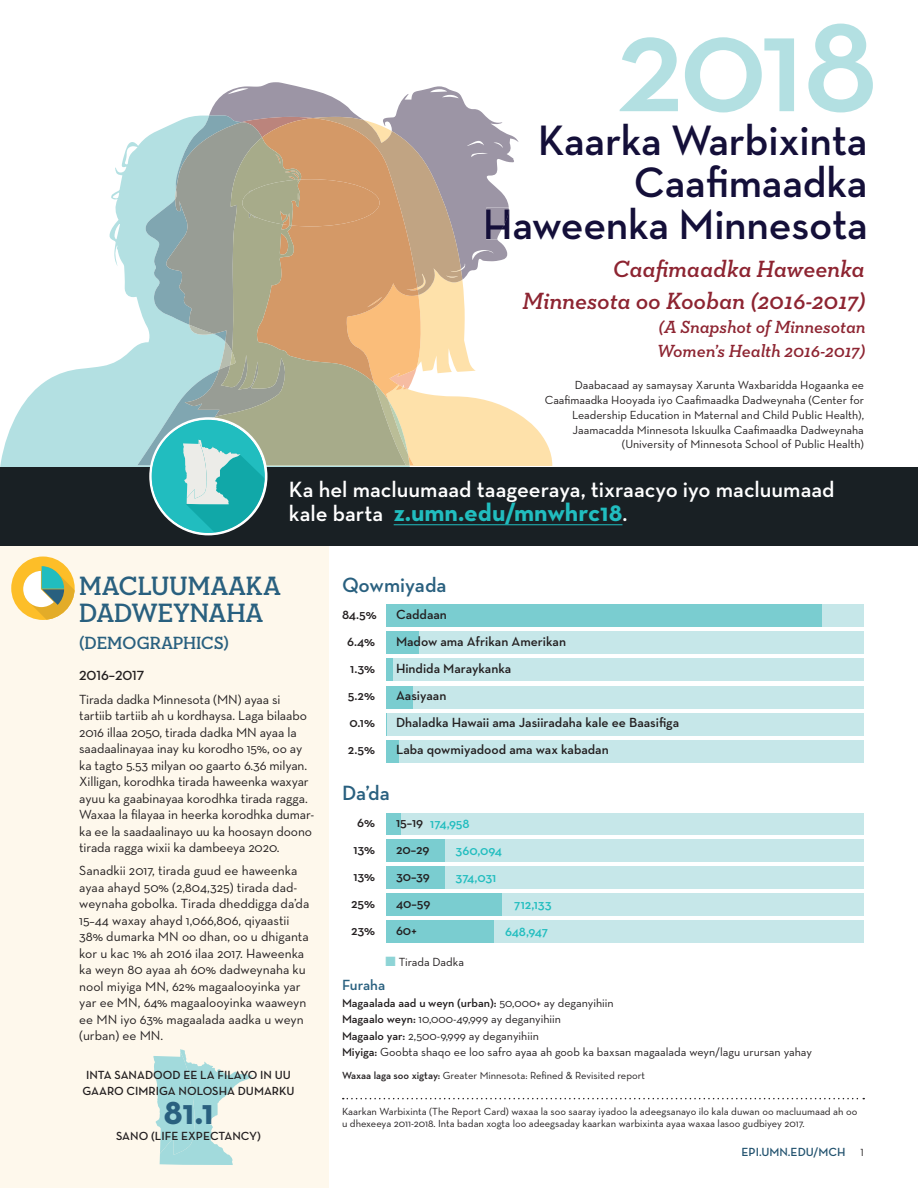
<style>
.page{position:relative;width:918px;height:1188px;background:#fff}
.page>*{position:absolute;margin:0;border:0;box-sizing:border-box;transform-origin:0 0}
.t1{font:600 141.75px "Neutraface Text";color:#b3e0e2}
.t2{font:600 43.35px/41.8px "Neutraface Text";letter-spacing:-.005em;color:#140f39;text-align:right}
.t3{font:700 36.15px "Neutraface Text";color:#29607f}
.t4{font:700 27px/27px "Neutraface Slab Display";letter-spacing:.02em;color:#29607f}
.t5{font:700 25.5px "Neutraface Text";color:#21bdbf}
.t6{font:italic 600 23.85px/31.3px "Neutraface Slab Text";letter-spacing:-.005em;color:#8d2431;text-align:right}
.t7{font:600 22.5px "Neutraface Text";color:#fff}
.t8{font:600 21px "Neutraface Text";color:#29607f}
.t9{font:700 18px "Neutraface Slab Display";letter-spacing:.02em;color:#29607f}
.t10{font:italic 600 17.85px/23.9px "Neutraface Slab Text";letter-spacing:-.005em;color:#8d2431}
.t11{font:600 15px "Neutraface Text";color:#29607f}
.t12{font:13.5px/16.5px "Neutraface Text";letter-spacing:-.01em;color:#231f20}
.t13{font:600 13.5px "Neutraface Text";color:#231f20}
.t14{font:600 13.5px "Neutraface Text";color:#21bdbf}
.t15{font:12px/15px "Neutraface Text";color:#231f20;text-align:right}
.t16{font:600 12px/16.5px "Neutraface Text";color:#231f20;text-align:center}
.t17{font:600 12px "Neutraface Text";color:#23536f}
.t18{font:10.5px/12px "Neutraface Text";color:#231f20}
.s1{font-weight:600;font-size:22.5px;color:#fff}
.s2{color:#8ed4d6}
.s3{font-weight:400}
.s4{font-weight:600}
</style>
<div class="page">
<div style="left:0;top:534px;width:328px;height:654px;background:#fef8ec"></div>
<div style="left:386px;top:740px;width:478px;height:23px;background:#c6e7e9"></div>
<div style="left:386px;top:740px;width:13px;height:23px;background:#7acdd0"></div>
<div style="left:386px;top:713px;width:478px;height:23px;background:#c6e7e9"></div>
<svg style="left:386px;top:713px;width:1px;height:23px"></svg>
<div style="left:386px;top:686px;width:478px;height:22px;background:#c6e7e9"></div>
<div style="left:386px;top:686px;width:27px;height:22px;background:#7acdd0"></div>
<div style="left:386px;top:659px;width:478px;height:22px;background:#c6e7e9"></div>
<div style="left:386px;top:659px;width:7px;height:22px;background:#7acdd0"></div>
<div style="left:386px;top:631px;width:478px;height:23px;background:#c6e7e9"></div>
<div style="left:386px;top:631px;width:33px;height:23px;background:#7acdd0"></div>
<div style="left:386px;top:604px;width:478px;height:22px;background:#c6e7e9"></div>
<div style="left:386px;top:604px;width:435px;height:22px;background:#7acdd0"></div>
<div style="left:386px;top:920px;width:478px;height:23px;background:#c6e7e9"></div>
<div style="left:386px;top:920px;width:108px;height:23px;background:#7acdd0"></div>
<div style="left:386px;top:894px;width:478px;height:22px;background:#c6e7e9"></div>
<div style="left:386px;top:894px;width:116px;height:22px;background:#7acdd0"></div>
<div style="left:386px;top:867px;width:478px;height:22px;background:#c6e7e9"></div>
<div style="left:386px;top:867px;width:59px;height:22px;background:#7acdd0"></div>
<div style="left:386px;top:840px;width:478px;height:22px;background:#c6e7e9"></div>
<div style="left:386px;top:840px;width:59px;height:22px;background:#7acdd0"></div>
<div style="left:386px;top:813px;width:478px;height:22px;background:#c6e7e9"></div>
<div style="left:386px;top:813px;width:15px;height:22px;background:#7acdd0"></div>
<div style="left:11px;top:557px;width:64px;height:63px;background:#fdbe28;border-radius:32px"></div>
<svg style="left:23px;top:566px;width:52px;height:54px"></svg>
<svg style="left:209px;top:82px;width:281px;height:38px;fill:#9c95a5"></svg>
<svg style="left:462px;top:120px;width:90px;height:346px"></svg>
<svg style="left:0;top:142px;width:137px;height:325px"></svg>
<div style="left:0;top:467px;width:918px;height:78px;background:#192024"></div>
<svg style="left:137px;top:115px;width:325px;height:418px;background:#a3a28c"></svg>
<svg style="left:153px;top:1049px;width:100px;height:116px"></svg>
<hr style="left:394px;top:525px;width:228px;height:1px;background:#21bdbf">
<svg style="left:343px;top:1098px;width:521px;height:1px"></svg>
<p class="t1" style="left:616px;top:-26px;width:264px">2018</p>
<p class="t2" style="left:483px;top:119px;width:387px">Kaarka Warbixinta<br>Caafimaadka<br>Haweenka Minnesota</p>
<p class="t6" style="left:523px;top:254px;width:344px">Caafimaadka Haweenka<br>Minnesota oo Kooban (2016-2017)</p>
<p class="t10" style="left:657px;top:315px;width:210px">(A Snapshot of Minnesotan<br>Women’s Health 2016-2017)</p>
<p class="t15" style="left:545px;top:377px;width:321px">Daabacaad ay samaysay Xarunta Waxbaridda Hogaanka ee Caafimaadka Hooyada iyo Caafimaadka Dadweynaha (Center for Leadership Education in Maternal and Child Public Health), Jaamacadda Minnesota Iskuulka Caafimaadka Dadweynaha (University of Minnesota School of Public Health)</p>
<p class="t7" style="left:289px;top:476px;width:547px">Ka hel macluumaad taageeraya, tixraacyo iyo macluumaad</p>
<p class="t5" style="left:289px;top:496px;width:340px"><span class="s1">kale barta</span> z.umn.edu/mnwhrc18<span class="s1">.</span></p>
<p class="t4" style="left:80px;top:573px;width:203px">MACLUUMAAKA<br>DADWEYNAHA</p>
<p class="t9" style="left:79px;top:633px;width:151px">(DEMOGRAPHICS)</p>
<p class="t13" style="left:79px;top:667px;width:67px">2016–2017</p>
<p class="t12" style="left:79px;top:691px;width:237px">Tirada dadka Minnesota (MN) ayaa si tartiib tartiib ah u kordhaysa. Laga bilaabo 2016 illaa 2050, tirada dadka MN ayaa la saadaalinayaa inay ku korodho 15%, oo ay ka tagto 5.53 milyan oo gaarto 6.36 milyan.<br>Xilligan, korodhka tirada haweenka waxyar ayuu ka gaabinayaa korodhka tirada ragga.<br>Waxaa la filayaa in heerka korodhka dumar&shy;ka ee la saadaalinayo uu ka hoosayn doono tirada ragga wixii ka dambeeya 2020.</p>
<p class="t12" style="left:79px;top:862px;width:232px">Sanadkii 2017, tirada guud ee haweenka ayaa ahayd 50% (2,804,325) tirada dad&shy;weynaha gobolka. Tirada dheddigga da’da 15–44 waxay ahayd 1,066,806, qiyaastii 38% dumarka MN oo dhan, oo u dhiganta kor u kac 1% ah 2016 ilaa 2017. Haweenka ka weyn 80 ayaa ah 60% dadweynaha ku nool miyiga MN, 62% magaalooyinka yar yar ee MN, 64% magaalooyinka waaweyn ee MN iyo 63% magaalada aadka u weyn (urban) ee MN.</p>
<p class="t16" style="left:82px;top:1066px;width:214px">INTA SANADOOD EE LA FILAYO IN UU<br>GAARO CIMRIGA NOLOSHA DUMARKU</p>
<p class="t3" style="left:163px;top:1088px;width:52px">81.1</p>
<p class="t16" style="left:116px;top:1128px;width:146px">SANO (LIFE EXPECTANCY)</p>
<p class="t8" style="left:342px;top:572px;width:106px">Qowmiyada</p>
<p class="t13" style="left:342px;top:606px;width:36px">84.5%</p>
<p class="t13" style="left:396px;top:606px;width:53px">Caddaan</p>
<p class="t13" style="left:347px;top:633px;width:29px">6.4%</p>
<p class="t13" style="left:396px;top:633px;width:172px">Madow ama Afrikan Amerikan</p>
<p class="t13" style="left:350px;top:660px;width:26px">1.3%</p>
<p class="t13" style="left:396px;top:660px;width:117px">Hindida Maraykanka</p>
<p class="t13" style="left:348px;top:687px;width:29px">5.2%</p>
<p class="t13" style="left:396px;top:687px;width:52px">Aasiyaan</p>
<p class="t13" style="left:350px;top:714px;width:27px">0.1%</p>
<p class="t13" style="left:396px;top:714px;width:285px">Dhaladka Hawaii ama Jasiiradaha kale ee Baasifiga</p>
<p class="t13" style="left:348px;top:741px;width:29px">2.5%</p>
<p class="t13" style="left:396px;top:741px;width:214px">Laba qowmiyadood ama wax kabadan</p>
<p class="t8" style="left:342px;top:780px;width:49px">Da’da</p>
<p class="t13" style="left:357px;top:814px;width:19px">6%</p>
<p class="t13" style="left:396px;top:814px;width:29px">15–19</p>
<p class="t13" style="left:353px;top:841px;width:23px">13%</p>
<p class="t13" style="left:396px;top:841px;width:35px">20–29</p>
<p class="t13" style="left:353px;top:868px;width:23px">13%</p>
<p class="t13" style="left:396px;top:868px;width:35px">30–39</p>
<p class="t13" style="left:351px;top:895px;width:25px">25%</p>
<p class="t13" style="left:396px;top:895px;width:36px">40–59</p>
<p class="t13" style="left:351px;top:922px;width:25px">23%</p>
<p class="t13" style="left:396px;top:922px;width:22px">60+</p>
<p class="t14" style="left:430px;top:815px;width:41px">174,958</p>
<p class="t14" style="left:456px;top:842px;width:48px">360,094</p>
<p class="t14" style="left:456px;top:869px;width:42px">374,031</p>
<p class="t14" style="left:514px;top:896px;width:39px">712,133</p>
<p class="t14" style="left:505px;top:923px;width:45px">648,947</p>
<p class="t15" style="left:386px;top:954px;width:80px"><span class="s2">■</span> Tirada Dadka</p>
<p class="t11" style="left:342px;top:976px;width:45px">Furaha</p>
<p class="t16" style="left:342px;top:994px;width:273px">Magaalada aad u weyn (urban): <span class="s3">50,000+ ay deganyihiin</span></p>
<p class="t15" style="left:342px;top:1011px;width:221px"><span class="s4">Magaalo weyn:</span> 10,000-49,999 ay deganyihiin</p>
<p class="t15" style="left:342px;top:1028px;width:198px"><span class="s4">Magaalo yar:</span> 2,500-9,999 ay deganyihiin</p>
<p class="t15" style="left:342px;top:1044px;width:472px"><span class="s4">Miyiga:</span> Goobta shaqo ee loo safro ayaa ah goob ka baxsan magaalada weyn/lagu urursan yahay</p>
<p class="t18" style="left:342px;top:1070px;width:305px"><span class="s4">Waxaa laga soo xigtay:</span> Greater Minnesota: Refined &amp; Revisited report</p>
<p class="t18" style="left:342px;top:1106px;width:517px">Kaarkan Warbixinta (The Report Card) waxaa la soo saaray iyadoo la adeegsanayo ilo kala duwan oo macluumaad ah oo u dhexeeya 2011-2018. Inta badan xogta loo adeegsaday kaarkan warbixinta ayaa waxaa lasoo gudbiyey 2017.</p>
<p class="t17" style="left:742px;top:1145px;width:106px">EPI.UMN.EDU/MCH</p>
<p class="t18" style="left:861px;top:1147px;width:5px">1</p>
</div>
